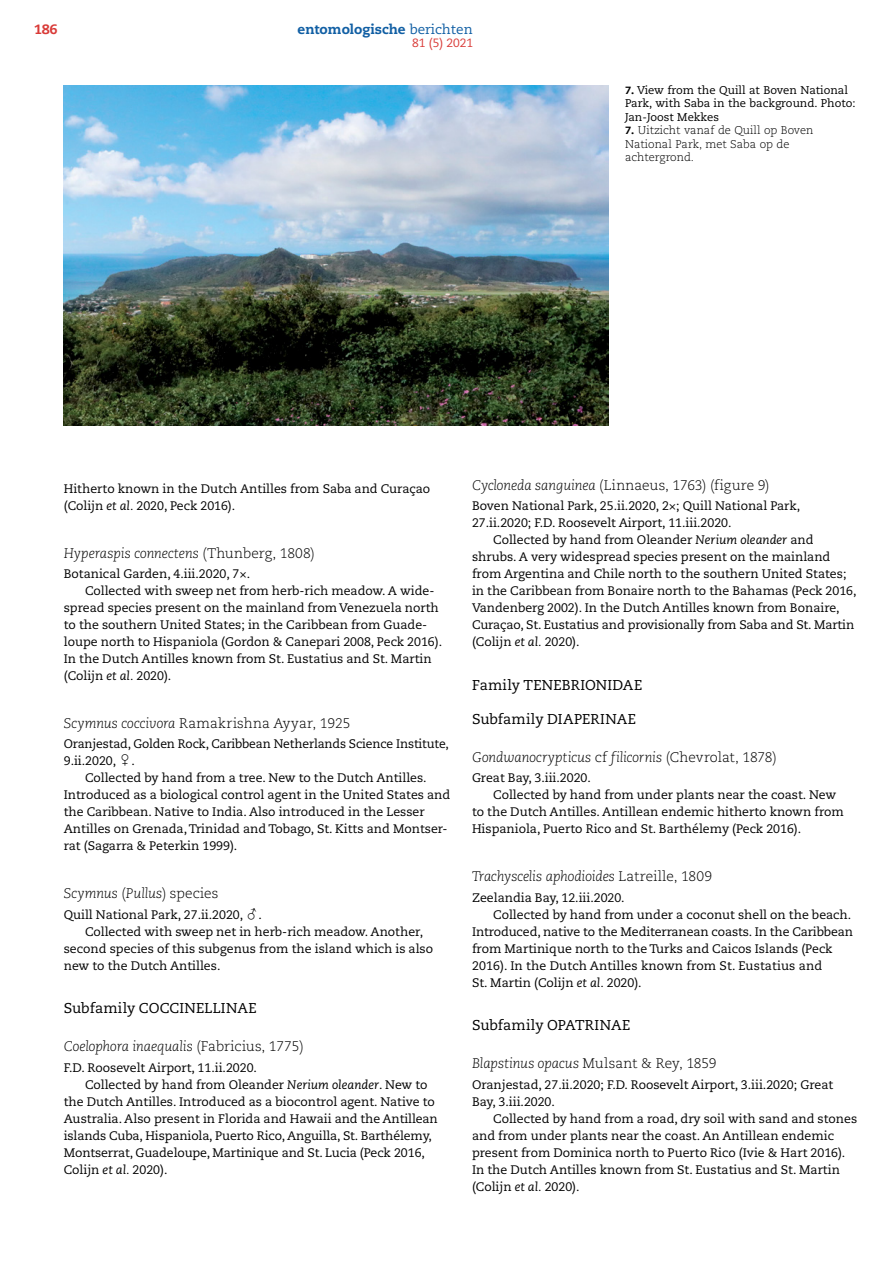
<style>
.page{position:relative;width:893px;height:1263px;background:#fff}
.page>*{position:absolute;margin:0;border:0;box-sizing:border-box;transform-origin:0 0}
.t1{font:14.25px "Caecilia LT Std";letter-spacing:.01em;color:#000}
.t2{font:italic 300 13.8px "Caecilia LT Std";letter-spacing:-.01em;color:#000}
.t3{font:300 13.8px "Caecilia LT Std";letter-spacing:.01em;color:#000}
.t4{font:italic 300 13.8px "Caecilia LT Std";letter-spacing:.01em;color:#000}
.t5{font:800 13.5px "Caecilia LT Std";color:#115fa4}
.t6{font:800 13.5px "Caecilia LT Std";color:#d93a37}
.t7{font:12.3px/17px "Caecilia LT Std";color:#000}
.t8{font:12px "Caecilia LT Std";color:#d93a37}
.t9{font:11.25px/13.5px "Caecilia LT Std";color:#000}
.t10{font:300 11.25px/13.5px "Caecilia LT Std";color:#000}
.s1{font-weight:400}
.s2{font-weight:800;font-size:10.5px}
.s3{font-style:italic}
.s4{font-style:normal}
.s5{font-family:"Universal Newswith Comm Pi";font-size:15px}
</style>
<div class="page">
<img style="left:64px;top:85px;width:544px;height:340px">
<p class="t6" style="left:34px;top:21px;width:25px">186</p>
<p class="t5" style="left:298px;top:21px;width:177px">entomologische <span class="s1">berichten</span></p>
<p class="t8" style="left:412px;top:36px;width:62px">81 (5) 2021</p>
<p class="t9" style="left:625px;top:83px;width:232px"><span class="s2">7.</span> View from the Quill at Boven National<br>Park, with Saba in the background. Photo:<br>Jan-Joost Mekkes</p>
<p class="t10" style="left:625px;top:124px;width:190px"><span class="s2">7.</span> Uitzicht vanaf de Quill op Boven<br>National Park, met Saba op de achtergrond.</p>
<p class="t7" style="left:64px;top:481px;width:368px">Hitherto known in the Dutch Antilles from Saba and Curaçao (Colijn <span class="s3">et al.</span> 2020, Peck 2016).</p>
<p class="t2" style="left:64px;top:545px;width:253px">Hyperaspis connectens <span class="s4">(Thunberg, 1808)</span></p>
<p class="t7" style="left:64px;top:566px;width:188px">Botanical Garden, 4.iii.2020, 7×.</p>
<p class="t7" style="left:85px;top:583px;width:351px">Collected with sweep net from herb-rich meadow. A wide-</p>
<p class="t7" style="left:64px;top:600px;width:377px">spread species present on the mainland from Venezuela north</p>
<p class="t7" style="left:64px;top:617px;width:365px">to the southern United States; in the Caribbean from Guade-</p>
<p class="t7" style="left:64px;top:634px;width:380px">loupe north to Hispaniola (Gordon &amp; Canepari 2008, Peck 2016).</p>
<p class="t7" style="left:64px;top:651px;width:369px">In the Dutch Antilles known from St. Eustatius and St. Martin</p>
<p class="t7" style="left:64px;top:668px;width:109px">(Colijn <span class="s3">et al.</span> 2020).</p>
<p class="t3" style="left:64px;top:715px;width:288px"><span class="s3">Scymnus coccivora</span> Ramakrishna Ayyar, 1925</p>
<p class="t7" style="left:64px;top:736px;width:387px">Oranjestad, Golden Rock, Caribbean Netherlands Science Institute,</p>
<p class="t7" style="left:64px;top:753px;width:73px">9.ii.2020, <span class="s5">/</span>.</p>
<p class="t7" style="left:85px;top:770px;width:343px">Collected by hand from a tree. New to the Dutch Antilles.</p>
<p class="t7" style="left:64px;top:787px;width:388px">Introduced as a biological control agent in the United States and</p>
<p class="t7" style="left:64px;top:804px;width:362px">the Caribbean. Native to India. Also introduced in the Lesser</p>
<p class="t7" style="left:64px;top:821px;width:385px">Antilles on Grenada, Trinidad and Tobago, St. Kitts and Montser-</p>
<p class="t7" style="left:64px;top:838px;width:175px">rat (Sagarra &amp; Peterkin 1999).</p>
<p class="t4" style="left:64px;top:885px;width:156px">Scymnus <span class="s4">(</span>Pullus<span class="s4">) species</span></p>
<p class="t7" style="left:64px;top:906px;width:200px">Quill National Park, 27.ii.2020, <span class="s5">?</span>.</p>
<p class="t7" style="left:85px;top:923px;width:340px">Collected with sweep net in herb-rich meadow. Another,</p>
<p class="t7" style="left:64px;top:940px;width:371px">second species of this subgenus from the island which is also</p>
<p class="t7" style="left:64px;top:957px;width:158px">new to the Dutch Antilles.</p>
<p class="t1" style="left:64px;top:1000px;width:194px">Subfamily COCCINELLINAE</p>
<p class="t2" style="left:64px;top:1038px;width:241px">Coelophora inaequalis <span class="s4">(Fabricius, 1775)</span></p>
<p class="t7" style="left:64px;top:1059px;width:195px">F.D. Roosevelt Airport, 11.ii.2020.</p>
<p class="t7" style="left:85px;top:1076px;width:344px">Collected by hand from Oleander <span class="s3">Nerium oleander</span>. New to</p>
<p class="t7" style="left:64px;top:1093px;width:373px">the Dutch Antilles. Introduced as a biocontrol agent. Native to</p>
<p class="t7" style="left:64px;top:1110px;width:375px">Australia. Also present in Florida and Hawaii and the Antillean</p>
<p class="t7" style="left:64px;top:1127px;width:370px">islands Cuba, Hispaniola, Puerto Rico, Anguilla, St. Barthélemy,</p>
<p class="t7" style="left:64px;top:1144px;width:363px">Montserrat, Guadeloupe, Martinique and St. Lucia (Peck 2016,</p>
<p class="t7" style="left:64px;top:1161px;width:105px">Colijn <span class="s3">et al.</span> 2020).</p>
<p class="t3" style="left:472px;top:477px;width:299px"><span class="s3">Cycloneda sanguinea</span> (Linnaeus, 1763) (figure 9)</p>
<p class="t7" style="left:472px;top:498px;width:330px">Boven National Park, 25.ii.2020, 2×; Quill National Park,<br>27.ii.2020; F.D. Roosevelt Airport, 11.iii.2020.</p>
<p class="t7" style="left:472px;top:532px;width:386px;text-indent:21px">Collected by hand from Oleander <span class="s3">Nerium oleander</span> and shrubs. A very widespread species present on the mainland from Argentina and Chile north to the southern United States; in the Caribbean from Bonaire north to the Bahamas (Peck 2016, Vandenberg 2002). In the Dutch Antilles known from Bonaire, Curaçao, St. Eustatius and provisionally from Saba and St. Martin (Colijn <span class="s3">et al.</span> 2020).</p>
<p class="t1" style="left:472px;top:677px;width:172px">Family TENEBRIONIDAE</p>
<p class="t1" style="left:472px;top:711px;width:165px">Subfamily DIAPERINAE</p>
<p class="t2" style="left:472px;top:749px;width:306px">Gondwanocrypticus <span class="s4">cf</span> filicornis <span class="s4">(Chevrolat, 1878)</span></p>
<p class="t7" style="left:472px;top:770px;width:120px">Great Bay, 3.iii.2020.</p>
<p class="t7" style="left:493px;top:787px;width:344px">Collected by hand from under plants near the coast. New</p>
<p class="t7" style="left:472px;top:804px;width:373px">to the Dutch Antilles. Antillean endemic hitherto known from</p>
<p class="t7" style="left:472px;top:821px;width:331px">Hispaniola, Puerto Rico and St. Barthélemy (Peck 2016).</p>
<p class="t2" style="left:472px;top:868px;width:242px">Trachyscelis aphodioides <span class="s4">Latreille, 1809</span></p>
<p class="t7" style="left:472px;top:889px;width:154px">Zeelandia Bay, 12.iii.2020.</p>
<p class="t7" style="left:493px;top:906px;width:359px">Collected by hand from under a coconut shell on the beach.</p>
<p class="t7" style="left:472px;top:923px;width:383px">Introduced, native to the Mediterranean coasts. In the Caribbean</p>
<p class="t7" style="left:472px;top:940px;width:362px">from Martinique north to the Turks and Caicos Islands (Peck</p>
<p class="t7" style="left:472px;top:957px;width:352px">2016). In the Dutch Antilles known from St. Eustatius and</p>
<p class="t7" style="left:472px;top:974px;width:171px">St. Martin (Colijn <span class="s3">et al.</span> 2020).</p>
<p class="t1" style="left:472px;top:1017px;width:160px">Subfamily OPATRINAE</p>
<p class="t2" style="left:472px;top:1055px;width:246px">Blapstinus opacus <span class="s4">Mulsant &amp; Rey, 1859</span></p>
<p class="t7" style="left:472px;top:1076px;width:363px">Oranjestad, 27.ii.2020; F.D. Roosevelt Airport, 3.iii.2020; Great<br>Bay, 3.iii.2020.</p>
<p class="t7" style="left:472px;top:1110px;width:387px;text-indent:21px">Collected by hand from a road, dry soil with sand and stones and from under plants near the coast. An Antillean endemic present from Dominica north to Puerto Rico (Ivie &amp; Hart 2016).<br>In the Dutch Antilles known from St. Eustatius and St. Martin (Colijn <span class="s3">et al.</span> 2020).</p>
</div>
